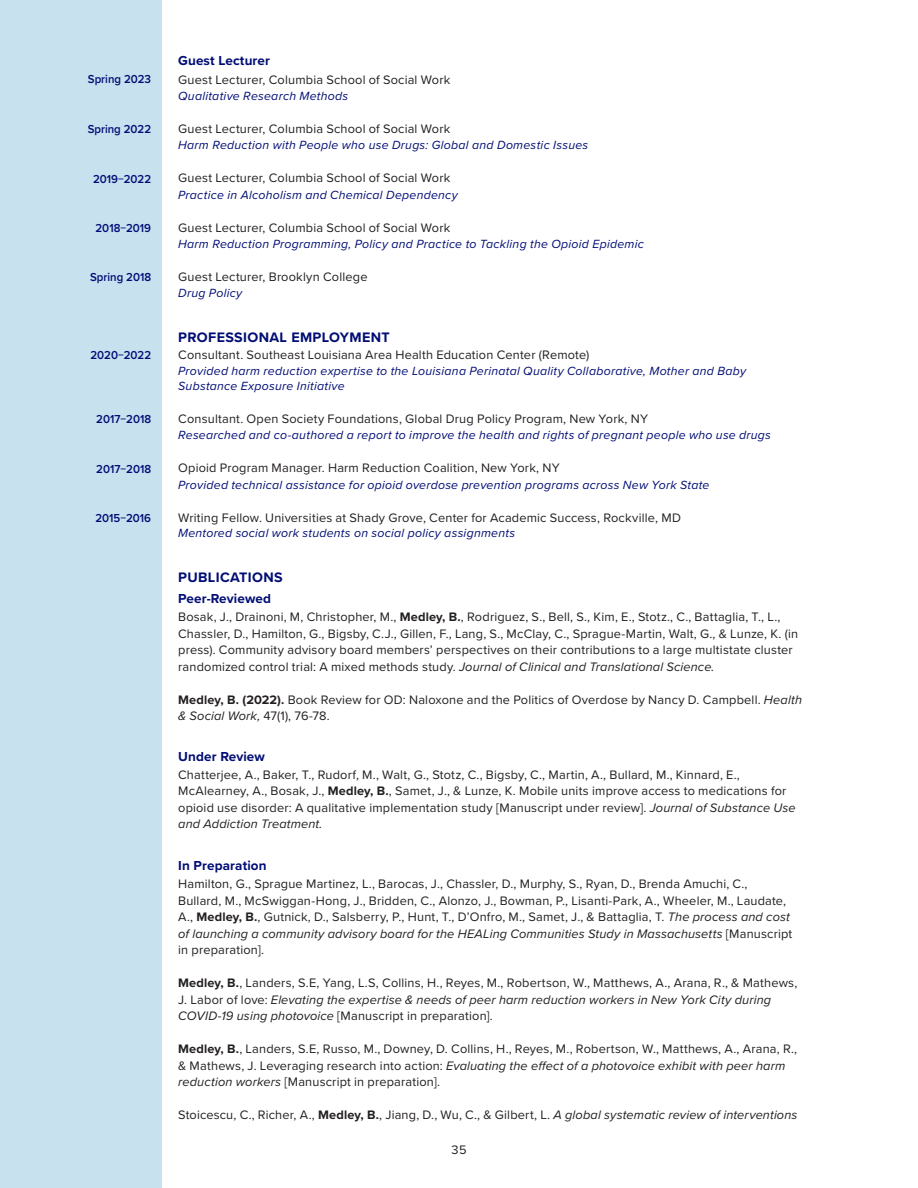
<style>
.page{position:relative;width:918px;height:1188px;background:#fff}
.page>*{position:absolute;margin:0;border:0;box-sizing:border-box;transform-origin:0 0}
.sub_title{font:700 14.25px "Proxima Nova";letter-spacing:.025em;color:#000d74}
.sub_title-2{font:700 13.5px "Proxima Nova";letter-spacing:.01em;color:#000d74}
.Paragraph_Style_2{font:12.75px/16.5px "Proxima Nova";letter-spacing:.015em;color:#231f20}
.Paragraph_Style_2-2{font:italic 12.3px "Proxima Nova";letter-spacing:.02em;color:#000d74}
.year{font:600 12px "Proxima Nova";color:#000d74;scale:.95 1}
.s1{font-weight:700}
.s2{font-style:italic}
</style>
<div class="page">
<div style="left:0;top:0;width:162px;height:1188px;background:#c7e1ef"></div>
<p class="sub_title-2" style="left:178px;top:50px;width:93px">Guest Lecturer</p>
<p class="year" style="left:88px;top:71px;width:68px">Spring 2023</p>
<p class="Paragraph_Style_2" style="left:178px;top:71px;width:274px">Guest Lecturer, Columbia School of Social Work</p>
<p class="Paragraph_Style_2-2" style="left:178px;top:87px;width:172px">Qualitative Research Methods</p>
<p class="Paragraph_Style_2" style="left:178px;top:120px;width:274px">Guest Lecturer, Columbia School of Social Work</p>
<p class="Paragraph_Style_2-2" style="left:178px;top:136px;width:412px">Harm Reduction with People who use Drugs: Global and Domestic Issues</p>
<p class="Paragraph_Style_2" style="left:178px;top:169px;width:274px">Guest Lecturer, Columbia School of Social Work</p>
<p class="Paragraph_Style_2-2" style="left:178px;top:186px;width:281px">Practice in Alcoholism and Chemical Dependency</p>
<p class="Paragraph_Style_2" style="left:178px;top:219px;width:274px">Guest Lecturer, Columbia School of Social Work</p>
<p class="Paragraph_Style_2-2" style="left:178px;top:235px;width:467px">Harm Reduction Programming, Policy and Practice to Tackling the Opioid Epidemic</p>
<p class="Paragraph_Style_2" style="left:178px;top:268px;width:191px">Guest Lecturer, Brooklyn College</p>
<p class="Paragraph_Style_2-2" style="left:178px;top:284px;width:66px">Drug Policy</p>
<p class="year" style="left:88px;top:121px;width:68px">Spring 2022</p>
<p class="year" style="left:93px;top:170px;width:63px">2019−2022</p>
<p class="year" style="left:96px;top:220px;width:60px">2018−2019</p>
<p class="year" style="left:90px;top:268px;width:66px">Spring 2018</p>
<p class="year" style="left:90px;top:346px;width:65px">2020−2022</p>
<p class="year" style="left:96px;top:410px;width:59px">2017−2018</p>
<p class="year" style="left:96px;top:460px;width:59px">2017−2018</p>
<p class="year" style="left:95px;top:509px;width:60px">2015−2016</p>
<p class="sub_title" style="left:178px;top:326px;width:213px">PROFESSIONAL EMPLOYMENT</p>
<p class="Paragraph_Style_2" style="left:178px;top:346px;width:413px">Consultant. Southeast Louisiana Area Health Education Center (Remote)</p>
<p class="Paragraph_Style_2-2" style="left:178px;top:361px;width:569px">Provided harm reduction expertise to the Louisiana Perinatal Quality Collaborative, Mother and Baby</p>
<p class="Paragraph_Style_2-2" style="left:178px;top:377px;width:168px">Substance Exposure Initiative</p>
<p class="Paragraph_Style_2" style="left:178px;top:410px;width:471px">Consultant. Open Society Foundations, Global Drug Policy Program, New York, NY</p>
<p class="Paragraph_Style_2-2" style="left:178px;top:426px;width:594px">Researched and co-authored a report to improve the health and rights of pregnant people who use drugs</p>
<p class="Paragraph_Style_2" style="left:178px;top:459px;width:383px">Opioid Program Manager. Harm Reduction Coalition, New York, NY</p>
<p class="Paragraph_Style_2-2" style="left:178px;top:475px;width:533px">Provided technical assistance for opioid overdose prevention programs across New York State</p>
<p class="Paragraph_Style_2" style="left:178px;top:509px;width:504px">Writing Fellow. Universities at Shady Grove, Center for Academic Success, Rockville, MD</p>
<p class="Paragraph_Style_2-2" style="left:178px;top:524px;width:338px">Mentored social work students on social policy assignments</p>
<p class="sub_title" style="left:178px;top:566px;width:106px">PUBLICATIONS</p>
<p class="Paragraph_Style_2" style="left:178px;top:608px;width:621px">Bosak, J., Drainoni, M, Christopher, M., <span class="s1">Medley, B.</span>, Rodriguez, S., Bell, S., Kim, E., Stotz., C., Battaglia, T., L., Chassler, D., Hamilton, G., Bigsby, C.J., Gillen, F., Lang, S., McClay, C., Sprague-Martin, Walt, G., &amp; Lunze, K. (in press). Community advisory board members’ perspectives on their contributions to a large multistate cluster randomized control trial: A mixed methods study. <span class="s2">Journal of Clinical and Translational Science.</span></p>
<p class="Paragraph_Style_2" style="left:178px;top:691px;width:625px"><span class="s1">Medley, B. (2022).</span> Book Review for OD: Naloxone and the Politics of Overdose by Nancy D. Campbell. <span class="s2">Health &amp; Social Work,</span> 47(1), 76-78.</p>
<p class="sub_title-2" style="left:178px;top:589px;width:94px">Peer-Reviewed</p>
<p class="sub_title-2" style="left:178px;top:746px;width:88px">Under Review</p>
<p class="Paragraph_Style_2" style="left:178px;top:766px;width:563px">Chatterjee, A., Baker, T., Rudorf, M., Walt, G., Stotz, C., Bigsby, C., Martin, A., Bullard, M., Kinnard, E.,</p>
<p class="Paragraph_Style_2" style="left:178px;top:782px;width:619px">McAlearney, A., Bosak, J., <span class="s1">Medley, B.</span>, Samet, J., &amp; Lunze, K. Mobile units improve access to medications for opioid use disorder: A qualitative implementation study [Manuscript under review]. <span class="s2">Journal of Substance Use and Addiction Treatment.</span></p>
<p class="sub_title-2" style="left:178px;top:856px;width:90px">In Preparation</p>
<p class="Paragraph_Style_2" style="left:178px;top:875px;width:571px">Hamilton, G., Sprague Martinez, L., Barocas, J., Chassler, D., Murphy, S., Ryan, D., Brenda Amuchi, C.,</p>
<p class="Paragraph_Style_2" style="left:178px;top:892px;width:616px">Bullard, M., McSwiggan-Hong, J., Bridden, C., Alonzo, J., Bowman, P., Lisanti-Park, A., Wheeler, M., Laudate, A., <span class="s1">Medley, B.</span>, Gutnick, D., Salsberry, P., Hunt, T., D’Onfro, M., Samet, J., &amp; Battaglia, T. <span class="s2">The process and cost of launching a community advisory board for the HEALing Communities Study in Massachusetts</span> [Manuscript in preparation].</p>
<p class="Paragraph_Style_2" style="left:178px;top:974px;width:621px"><span class="s1">Medley, B.</span>, Landers, S.E, Yang, L.S, Collins, H., Reyes, M., Robertson, W., Matthews, A., Arana, R., &amp; Mathews,<br>J. Labor of love: <span class="s2">Elevating the expertise &amp; needs of peer harm reduction workers in New York City during<br>COVID-19 using photovoice</span> [Manuscript in preparation].</p>
<p class="Paragraph_Style_2" style="left:178px;top:1040px;width:620px"><span class="s1">Medley, B.</span>, Landers, S.E, Russo, M., Downey, D. Collins, H., Reyes, M., Robertson, W., Matthews, A., Arana, R., &amp; Mathews, J. Leveraging research into action: <span class="s2">Evaluating the effect of a photovoice exhibit with peer harm reduction workers</span> [Manuscript in preparation].</p>
<p class="Paragraph_Style_2" style="left:178px;top:1106px;width:621px">Stoicescu, C., Richer, A., <span class="s1">Medley, B.</span>, Jiang, D., Wu, C., &amp; Gilbert, L. <span class="s2">A global systematic review of interventions</span></p>
<p class="Paragraph_Style_2" style="left:451px;top:1141px;width:17px">35</p>
</div>
